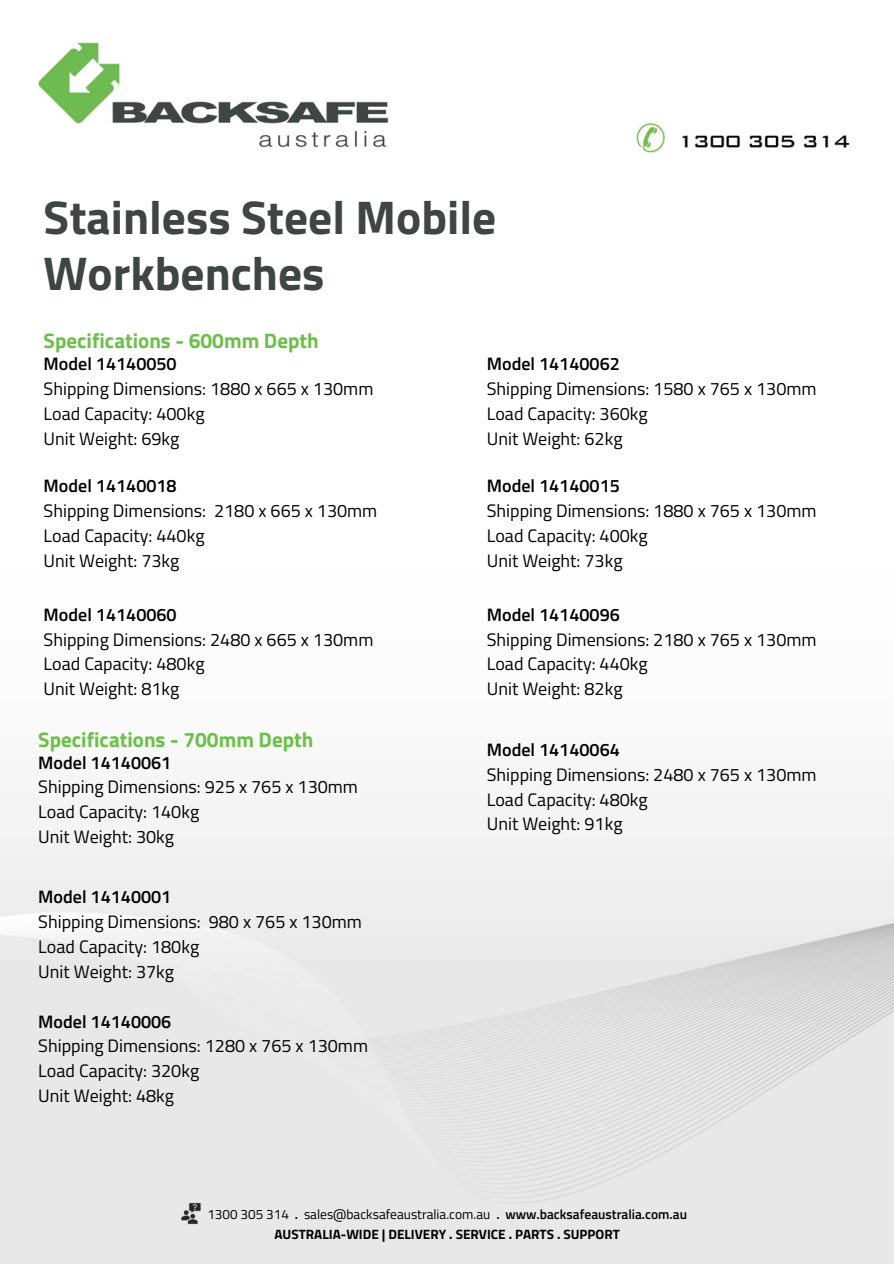
<style>
.page{position:relative;width:894px;height:1264px;background:#fff}
.page>*{position:absolute;margin:0;border:0;box-sizing:border-box;transform-origin:0 0}
.t1{font:700 47.25px/56.2px "Titillium Web";color:#3e4543}
.t2{font:700 21px "Titillium Web";color:#6cc04a}
.t3{font:18px "Titillium Web";color:#000}
.t4{font:600 18px "Titillium Web";color:#000}
.t5{font:13.5px "Titillium Web";color:#000}
.t6{font:700 13.5px "Titillium Web";color:#000}
.s1{font-weight:600}
</style>
<div class="page">
<img style="left:0;top:42px;width:893px;height:1221px">
<img style="left:179px;top:1201px;width:24px;height:24px">
<p class="t1" style="left:44px;top:188px;width:454px">Stainless Steel Mobile<br>Workbenches</p>
<p class="t2" style="left:44px;top:324px;width:276px">Specifications - 600mm Depth</p>
<p class="t4" style="left:44px;top:350px;width:134px">Model 14140050</p>
<p class="t3" style="left:44px;top:375px;width:331px">Shipping Dimensions: 1880 x 665 x 130mm</p>
<p class="t3" style="left:44px;top:399px;width:162px">Load Capacity: 400kg</p>
<p class="t3" style="left:44px;top:424px;width:137px">Unit Weight: 69kg</p>
<p class="t4" style="left:44px;top:472px;width:134px">Model 14140018</p>
<p class="t3" style="left:44px;top:497px;width:335px">Shipping Dimensions: 2180 x 665 x 130mm</p>
<p class="t3" style="left:44px;top:521px;width:162px">Load Capacity: 440kg</p>
<p class="t3" style="left:44px;top:546px;width:137px">Unit Weight: 73kg</p>
<p class="t4" style="left:44px;top:600px;width:134px">Model 14140060</p>
<p class="t3" style="left:44px;top:625px;width:331px">Shipping Dimensions: 2480 x 665 x 130mm</p>
<p class="t3" style="left:44px;top:650px;width:162px">Load Capacity: 480kg</p>
<p class="t3" style="left:44px;top:674px;width:137px">Unit Weight: 81kg</p>
<p class="t2" style="left:38px;top:722px;width:276px">Specifications - 700mm Depth</p>
<p class="t4" style="left:38px;top:748px;width:134px">Model 14140061</p>
<p class="t3" style="left:38px;top:773px;width:321px">Shipping Dimensions: 925 x 765 x 130mm</p>
<p class="t3" style="left:38px;top:797px;width:162px">Load Capacity: 140kg</p>
<p class="t3" style="left:38px;top:822px;width:137px">Unit Weight: 30kg</p>
<p class="t4" style="left:38px;top:882px;width:134px">Model 14140001</p>
<p class="t3" style="left:38px;top:907px;width:325px">Shipping Dimensions: 980 x 765 x 130mm</p>
<p class="t3" style="left:38px;top:932px;width:162px">Load Capacity: 180kg</p>
<p class="t3" style="left:38px;top:957px;width:137px">Unit Weight: 37kg</p>
<p class="t4" style="left:38px;top:1007px;width:134px">Model 14140006</p>
<p class="t3" style="left:38px;top:1031px;width:331px">Shipping Dimensions: 1280 x 765 x 130mm</p>
<p class="t3" style="left:38px;top:1056px;width:162px">Load Capacity: 320kg</p>
<p class="t3" style="left:38px;top:1081px;width:137px">Unit Weight: 48kg</p>
<p class="t4" style="left:486px;top:350px;width:134px">Model 14140062</p>
<p class="t3" style="left:486px;top:375px;width:331px">Shipping Dimensions: 1580 x 765 x 130mm</p>
<p class="t3" style="left:486px;top:399px;width:162px">Load Capacity: 360kg</p>
<p class="t3" style="left:486px;top:424px;width:137px">Unit Weight: 62kg</p>
<p class="t4" style="left:486px;top:472px;width:134px">Model 14140015</p>
<p class="t3" style="left:486px;top:497px;width:331px">Shipping Dimensions: 1880 x 765 x 130mm</p>
<p class="t3" style="left:486px;top:521px;width:162px">Load Capacity: 400kg</p>
<p class="t3" style="left:486px;top:546px;width:137px">Unit Weight: 73kg</p>
<p class="t4" style="left:486px;top:600px;width:134px">Model 14140096</p>
<p class="t3" style="left:486px;top:625px;width:331px">Shipping Dimensions: 2180 x 765 x 130mm</p>
<p class="t3" style="left:486px;top:650px;width:162px">Load Capacity: 440kg</p>
<p class="t3" style="left:486px;top:674px;width:137px">Unit Weight: 82kg</p>
<p class="t4" style="left:486px;top:735px;width:134px">Model 14140064</p>
<p class="t3" style="left:486px;top:760px;width:331px">Shipping Dimensions: 2480 x 765 x 130mm</p>
<p class="t3" style="left:486px;top:785px;width:162px">Load Capacity: 480kg</p>
<p class="t3" style="left:486px;top:810px;width:137px">Unit Weight: 91kg</p>
<p class="t5" style="left:207px;top:1203px;width:481px">1300 305 314 <span class="s1">.</span> sales@backsafeaustralia.com.au <span class="s1">. www.backsafeaustralia.com.au</span></p>
<p class="t6" style="left:274px;top:1223px;width:347px">AUSTRALIA-WIDE | DELIVERY . SERVICE . PARTS . SUPPORT</p>
</div>
